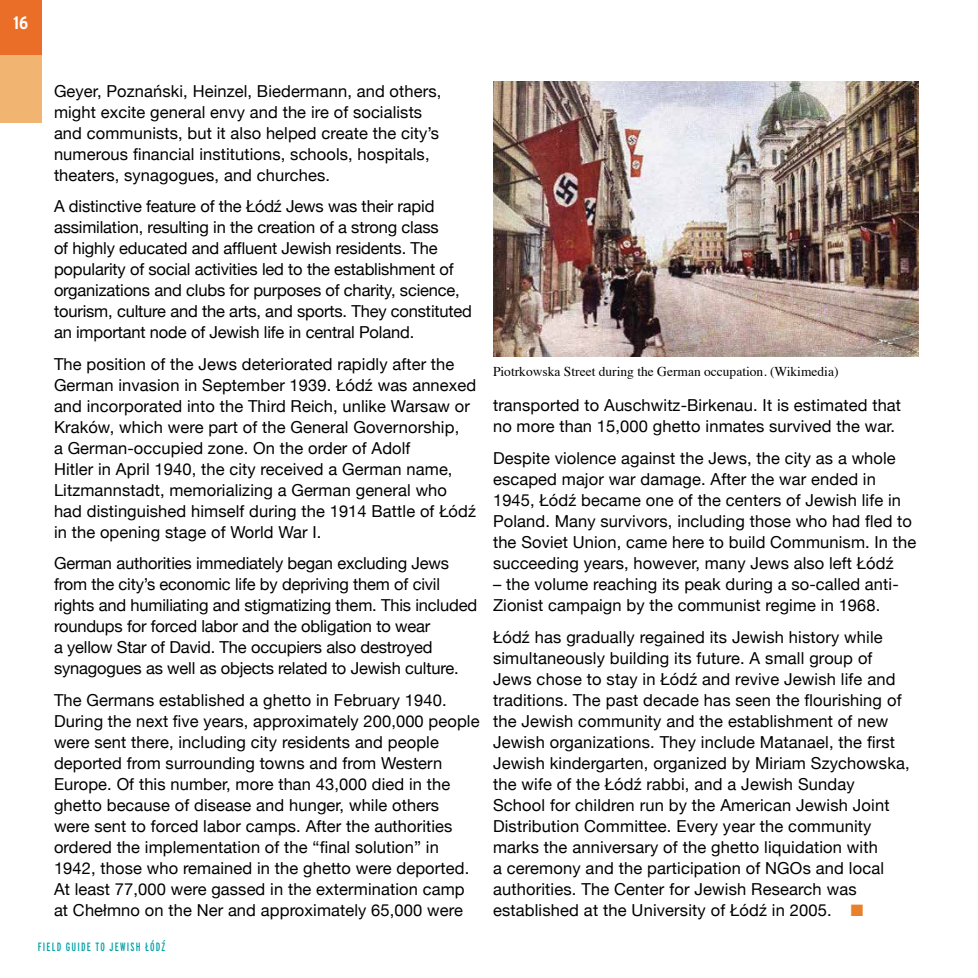
<style>
.page{position:relative;width:978px;height:978px;background:#fff}
.page>*{position:absolute;margin:0;border:0;box-sizing:border-box;transform-origin:0 0}
.t1{font:700 condensed 18px "Interstate";color:#fff}
.t2{font:16.5px/21px "Helvetica Neue";letter-spacing:.005em;color:#000}
.t3{font:13.5px "Times";color:#000}
.t4{font:extra-condensed 12px "Interstate";letter-spacing:.1em;color:#00a2a5}
.s1{color:#e8802c}
</style>
<div class="page">
<div style="left:0;top:0;width:41px;height:122px;background:#f1b471"></div>
<div style="left:0;top:0;width:41px;height:55px;background:#ea6e28"></div>
<img style="left:493px;top:81px;width:426px;height:276px">
<p class="t1" style="left:14px;top:12px;width:16px">16</p>
<p class="t2" style="left:54px;top:80px;width:389px">Geyer, Poznański, Heinzel, Biedermann, and others, might excite general envy and the ire of socialists and communists, but it also helped create the city’s numerous financial institutions, schools, hospitals, theaters, synagogues, and churches.</p>
<p class="t2" style="left:54px;top:196px;width:420px">A distinctive feature of the Łódź Jews was their rapid assimilation, resulting in the creation of a strong class<br>of highly educated and affluent Jewish residents. The popularity of social activities led to the establishment of organizations and clubs for purposes of charity, science, tourism, culture and the arts, and sports. They constituted an important node of Jewish life in central Poland.</p>
<p class="t2" style="left:54px;top:353px;width:424px">The position of the Jews deteriorated rapidly after the German invasion in September 1939. Łódź was annexed and incorporated into the Third Reich, unlike Warsaw or Kraków, which were part of the General Governorship,<br>a German-occupied zone. On the order of Adolf<br>Hitler in April 1940, the city received a German name, Litzmannstadt, memorializing a German general who had distinguished himself during the 1914 Battle of Łódź in the opening stage of World War I.</p>
<p class="t2" style="left:54px;top:553px;width:425px">German authorities immediately began excluding Jews from the city’s economic life by depriving them of civil rights and humiliating and stigmatizing them. This included roundups for forced labor and the obligation to wear<br>a yellow Star of David. The occupiers also destroyed synagogues as well as objects related to Jewish culture.</p>
<p class="t2" style="left:54px;top:689px;width:427px">The Germans established a ghetto in February 1940.<br>During the next five years, approximately 200,000 people were sent there, including city residents and people deported from surrounding towns and from Western Europe. Of this number, more than 43,000 died in the ghetto because of disease and hunger, while others<br>were sent to forced labor camps. After the authorities ordered the implementation of the “final solution” in 1942, those who remained in the ghetto were deported.<br>At least 77,000 were gassed in the extermination camp at Chełmno on the Ner and approximately 65,000 were</p>
<p class="t4" style="left:38px;top:940px;width:130px">FIELD GUIDE TO JEWISH ŁÓDZ´</p>
<p class="t3" style="left:493px;top:359px;width:347px">Piotrkowska Street during the German occupation. (Wikimedia)</p>
<p class="t2" style="left:493px;top:395px;width:410px">transported to Auschwitz-Birkenau. It is estimated that no more than 15,000 ghetto inmates survived the war.</p>
<p class="t2" style="left:493px;top:447px;width:425px">Despite violence against the Jews, the city as a whole escaped major war damage. After the war ended in 1945, Łódź became one of the centers of Jewish life in Poland. Many survivors, including those who had fled to the Soviet Union, came here to build Communism. In the succeeding years, however, many Jews also left Łódź</p>
<p class="t2" style="left:493px;top:573px;width:407px">– the volume reaching its peak during a so-called anti-<br>Zionist campaign by the communist regime in 1968.</p>
<p class="t2" style="left:493px;top:626px;width:418px">Łódź has gradually regained its Jewish history while simultaneously building its future. A small group of Jews chose to stay in Łódź and revive Jewish life and traditions. The past decade has seen the flourishing of the Jewish community and the establishment of new Jewish organizations. They include Matanael, the first Jewish kindergarten, organized by Miriam Szychowska, the wife of the Łódź rabbi, and a Jewish Sunday School for children run by the American Jewish Joint Distribution Committee. Every year the community marks the anniversary of the ghetto liquidation with<br>a ceremony and the participation of NGOs and local authorities. The Center for Jewish Research was established at the University of Łódź in 2005. <span class="s1">■</span></p>
</div>
